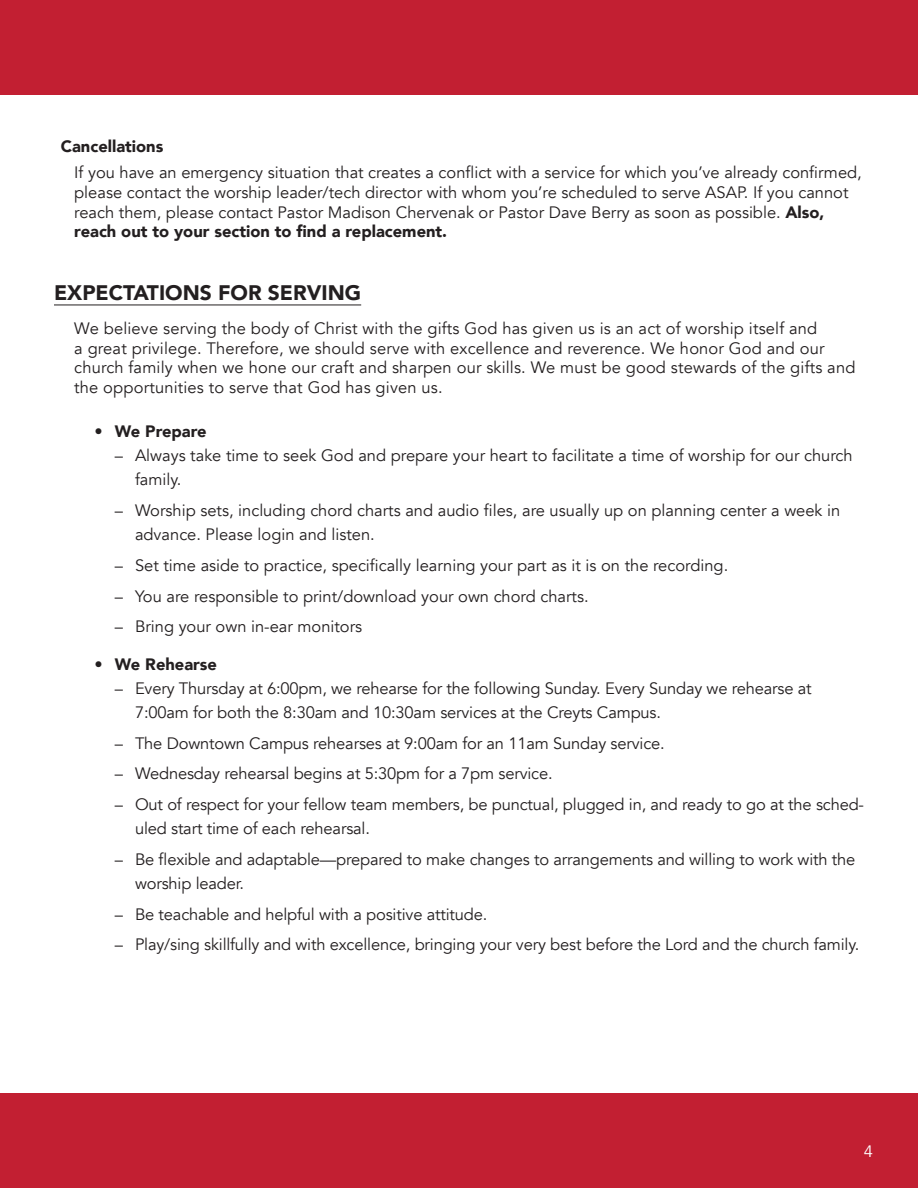
<style>
.page{position:relative;width:918px;height:1188px;background:#fff}
.page>*{position:absolute;margin:0;border:0;box-sizing:border-box;transform-origin:0 0}
.Subheader{font:900 21px "Avenir";color:#231f20}
.Body{font:16.5px/19.8px "Avenir";color:#231f20}
.Sub_Header_2{font:900 16.5px "Avenir";color:#231f20}
.t1{font:16.5px "Avenir";color:#fff}
.s1{font-weight:900}
</style>
<div class="page">
<div style="left:0;top:0;width:918px;height:94px;background:#c21f32"></div>
<div style="left:0;top:1094px;width:918px;height:94px;background:#c21f32"></div>
<hr style="left:54px;top:305px;width:307px;height:1px;background:#231f20">
<p class="Sub_Header_2" style="left:61px;top:132px;width:104px">Cancellations</p>
<p class="Body" style="left:74px;top:163px;width:789px">If you have an emergency situation that creates a conflict with a service for which you’ve already confirmed, please contact the worship leader/tech director with whom you’re scheduled to serve ASAP. If you cannot reach them, please contact Pastor Madison Chervenak or Pastor Dave Berry as soon as possible. <span class="s1">Also, reach out to your section to find a replacement.</span></p>
<p class="Subheader" style="left:54px;top:275px;width:309px">EXPECTATIONS FOR SERVING</p>
<p class="Body" style="left:74px;top:318px;width:783px">We believe serving the body of Christ with the gifts God has given us is an act of worship itself and<br>a great privilege. Therefore, we should serve with excellence and reverence. We honor God and our church family when we hone our craft and sharpen our skills. We must be good stewards of the gifts and the opportunities to serve that God has given us.</p>
<p class="Sub_Header_2" style="left:94px;top:418px;width:114px">• We Prepare</p>
<p class="Body" style="left:135px;top:444px;width:719px;line-height:24px;text-indent:-20px">– Always take time to seek God and prepare your heart to facilitate a time of worship for our church family.</p>
<p class="Body" style="left:135px;top:499px;width:707px;line-height:24px;text-indent:-20px">– Worship sets, including chord charts and audio files, are usually up on planning center a week in advance. Please login and listen.</p>
<p class="Body" style="left:115px;top:556px;width:615px">– Set time aside to practice, specifically learning your part as it is on the recording.</p>
<p class="Body" style="left:115px;top:586px;width:475px">– You are responsible to print/download your own chord charts.</p>
<p class="Body" style="left:115px;top:617px;width:249px">– Bring your own in-ear monitors</p>
<p class="Sub_Header_2" style="left:94px;top:650px;width:124px">• We Rehearse</p>
<p class="Body" style="left:135px;top:677px;width:678px;line-height:24px;text-indent:-20px">– Every Thursday at 6:00pm, we rehearse for the following Sunday. Every Sunday we rehearse at<br>7:00am for both the 8:30am and 10:30am services at the Creyts Campus.</p>
<p class="Body" style="left:115px;top:733px;width:552px">– The Downtown Campus rehearses at 9:00am for an 11am Sunday service.</p>
<p class="Body" style="left:115px;top:764px;width:439px">– Wednesday rehearsal begins at 5:30pm for a 7pm service.</p>
<p class="Body" style="left:135px;top:793px;width:730px;line-height:24px;text-indent:-20px">– Out of respect for your fellow team members, be punctual, plugged in, and ready to go at the sched&shy;uled start time of each rehearsal.</p>
<p class="Body" style="left:135px;top:848px;width:722px;line-height:24px;text-indent:-20px">– Be flexible and adaptable—prepared to make changes to arrangements and willing to work with the worship leader.</p>
<p class="Body" style="left:115px;top:904px;width:374px">– Be teachable and helpful with a positive attitude.</p>
<p class="Body" style="left:115px;top:935px;width:746px">– Play/sing skillfully and with excellence, bringing your very best before the Lord and the church family.</p>
<p class="t1" style="left:864px;top:1141px;width:11px">4</p>
</div>
